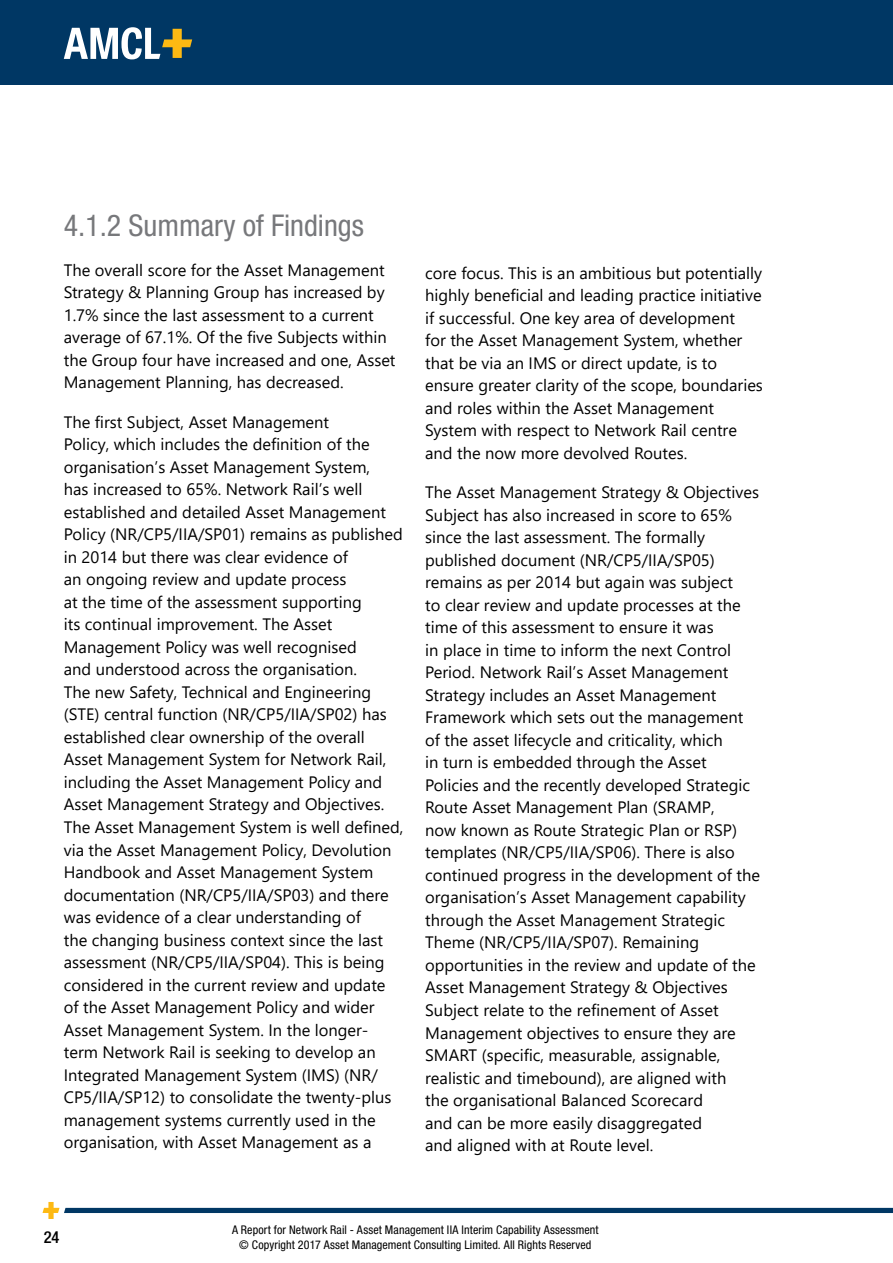
<style>
.page{position:relative;width:893px;height:1263px;background:#fff}
.page>*{position:absolute;margin:0;border:0;box-sizing:border-box;transform-origin:0 0}
.t1{font:condensed 30px "Helvetica Neue";color:#77787b}
.t2{font:16.5px/22.5px "Segoe UI";color:#000}
.t3{font:500 condensed 16.5px "Helvetica Neue";color:#000}
.t4{font:condensed 12px/15px "Helvetica Neue";letter-spacing:.01em;color:#000;text-align:center}
</style>
<div class="page">
<div style="left:0;top:0;width:893px;height:85px;background:#003764"></div>
<svg style="left:43px;top:1202px;width:850px;height:17px"></svg>
<svg style="left:64px;top:27px;width:128px;height:32px"></svg>
<h1 class="t1" style="left:64px;top:208px;width:302px">4.1.2 Summary of Findings</h1>
<p class="t2" style="left:64px;top:258px;width:333px">The overall score for the Asset Management Strategy &amp; Planning Group has increased by 1.7% since the last assessment to a current average of 67.1%. Of the five Subjects within the Group four have increased and one, Asset Management Planning, has decreased.</p>
<p class="t2" style="left:64px;top:410px;width:341px">The first Subject, Asset Management<br>Policy, which includes the definition of the organisation’s Asset Management System,<br>has increased to 65%. Network Rail’s well established and detailed Asset Management Policy (NR/CP5/IIA/SP01) remains as published in 2014 but there was clear evidence of<br>an ongoing review and update process<br>at the time of the assessment supporting<br>its continual improvement. The Asset Management Policy was well recognised<br>and understood across the organisation.<br>The new Safety, Technical and Engineering (STE) central function (NR/CP5/IIA/SP02) has established clear ownership of the overall Asset Management System for Network Rail, including the Asset Management Policy and Asset Management Strategy and Objectives.<br>The Asset Management System is well defined, via the Asset Management Policy, Devolution Handbook and Asset Management System documentation (NR/CP5/IIA/SP03) and there was evidence of a clear understanding of<br>the changing business context since the last assessment (NR/CP5/IIA/SP04). This is being considered in the current review and update of the Asset Management Policy and wider Asset Management System. In the longer&shy;term Network Rail is seeking to develop an Integrated Management System (IMS) (NR/ CP5/IIA/SP12) to consolidate the twenty-plus management systems currently used in the organisation, with Asset Management as a</p>
<p class="t2" style="left:425px;top:261px;width:339px">core focus. This is an ambitious but potentially highly beneficial and leading practice initiative if successful. One key area of development<br>for the Asset Management System, whether that be via an IMS or direct update, is to ensure greater clarity of the scope, boundaries and roles within the Asset Management System with respect to Network Rail centre and the now more devolved Routes.</p>
<p class="t2" style="left:425px;top:481px;width:336px">The Asset Management Strategy &amp; Objectives Subject has also increased in score to 65% since the last assessment. The formally published document (NR/CP5/IIA/SP05) remains as per 2014 but again was subject<br>to clear review and update processes at the time of this assessment to ensure it was<br>in place in time to inform the next Control Period. Network Rail’s Asset Management Strategy includes an Asset Management Framework which sets out the management of the asset lifecycle and criticality, which<br>in turn is embedded through the Asset Policies and the recently developed Strategic Route Asset Management Plan (SRAMP,<br>now known as Route Strategic Plan or RSP) templates (NR/CP5/IIA/SP06). There is also continued progress in the development of the organisation’s Asset Management capability through the Asset Management Strategic Theme (NR/CP5/IIA/SP07). Remaining opportunities in the review and update of the Asset Management Strategy &amp; Objectives Subject relate to the refinement of Asset Management objectives to ensure they are SMART (specific, measurable, assignable, realistic and timebound), are aligned with<br>the organisational Balanced Scorecard<br>and can be more easily disaggregated<br>and aligned with at Route level.</p>
<p class="t3" style="left:44px;top:1228px;width:17px">24</p>
<p class="t4" style="left:232px;top:1222px;width:368px">A Report for Network Rail - Asset Management IIA Interim Capability Assessment © Copyright 2017 Asset Management Consulting Limited. All Rights Reserved</p>
</div>
